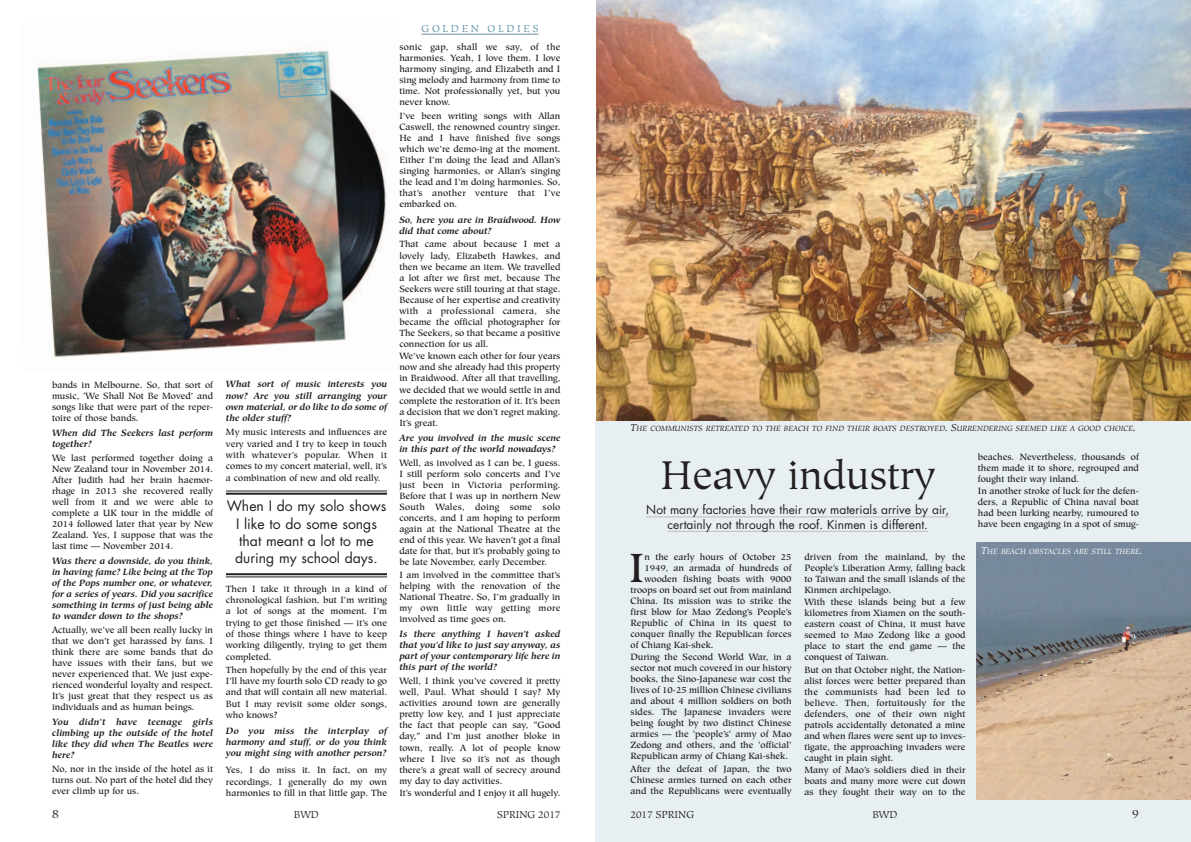
<style>
.page{position:relative;width:1191px;height:842px;background:#fff}
.page>*{position:absolute;margin:0;border:0;box-sizing:border-box;transform-origin:0 0}
.t1{font:500 40.6px "Hiroshige";color:#231f20}
.t2{font:40px "Hiroshige";color:#231f20}
.t3{font:14px/17.2px "Futura";color:#231f20;text-align:center}
.t4{font:12px/14.4px "Futura";color:#231f20;text-align:center}
.t5{font:12px "Hiroshige";color:#231f20}
.t6{font:10px "Hiroshige";color:#231f20}
.t7{font:10px "Hiroshige";letter-spacing:.28em;color:#5f8fa4}
.t8{font:500 9px/11px "Hiroshige";color:#231f20;text-align:justify}
.t9{font:italic 700 9px/11px "Hiroshige";color:#231f20;text-align:justify}
.t10{font:italic 7.5px "Hiroshige";color:#231f20}
.t11{font:italic 7.5px "Hiroshige";color:#fff}
.s1{font-size:10px}
</style>
<div class="page">
<div style="left:595px;top:0;width:596px;height:842px;background:#e7eff3"></div>
<hr style="left:421px;top:34px;width:117px;height:1px;background:#5f8fa4">
<hr style="left:226px;top:491px;width:161px;height:1px;background:#231f20">
<hr style="left:226px;top:493px;width:161px;height:2px;background:#231f20">
<hr style="left:226px;top:573px;width:161px;height:2px;background:#231f20">
<hr style="left:226px;top:576px;width:161px;height:1px;background:#231f20">
<img style="left:37px;top:50px;width:351px;height:308px">
<img style="left:596px;top:0;width:595px;height:421px">
<hr style="left:646px;top:516px;width:303px;height:1px;background:#bcbdc0">
<hr style="left:667px;top:531px;width:261px;height:1px;background:#bcbdc0">
<img style="left:976px;top:543px;width:215px;height:256px">
<p class="t8" style="left:52px;top:380px;width:162px">bands in Melbourne. So, that sort of music, ‘We Shall Not Be Moved’ and songs like that were part of the reper&shy;toire of those bands.</p>
<p class="t9" style="left:52px;top:428px;width:162px">When did The Seekers last perform together?</p>
<p class="t8" style="left:52px;top:453px;width:162px">We last performed together doing a New Zealand tour in November 2014.<br>After Judith had her brain haemor&shy;rhage in 2013 she recovered really well from it and we were able to complete a UK tour in the middle of 2014 followed later that year by New Zealand. Yes, I suppose that was the last time — November 2014.</p>
<p class="t9" style="left:52px;top:556px;width:162px">Was there a downside, do you think, in having fame? Like being at the Top of the Pops number one, or whatever, for a series of years. Did you sacrifice something in terms of just being able to wander down to the shops?</p>
<p class="t8" style="left:52px;top:625px;width:163px">Actually, we’ve all been really lucky in that we don’t get harassed by fans. I think there are some bands that do have issues with their fans, but we never experienced that. We just expe&shy;rienced wonderful loyalty and respect.<br>It’s just great that they respect us as individuals and as human beings.</p>
<p class="t9" style="left:52px;top:717px;width:162px">You didn’t have teenage girls climbing up the outside of the hotel like they did when The Beatles were here?</p>
<p class="t8" style="left:52px;top:764px;width:162px">No, nor in the inside of the hotel as it turns out. No part of the hotel did they ever climb up for us.</p>
<p class="t9" style="left:226px;top:379px;width:162px;line-height:11.4px">What sort of music interests you now? Are you still arranging your own material, or do like to do some of the older stuff?</p>
<p class="t8" style="left:226px;top:427px;width:162px;line-height:11.4px">My music interests and influences are very varied and I try to keep in touch with whatever’s popular. When it comes to my concert material, well, it’s a combination of new and old really.</p>
<h3 class="t3" style="left:227px;top:499px;width:161px">When I do my solo shows<br>I like to do some songs that meant a lot to me during my school days.</h3>
<p class="t8" style="left:226px;top:584px;width:163px;line-height:11.4px">Then I take it through in a kind of chronological fashion, but I’m writing a lot of songs at the moment. I’m trying to get those finished — it’s one of those things where I have to keep working diligently, trying to get them completed.</p>
<p class="t8" style="left:226px;top:665px;width:162px;line-height:11.4px">Then hopefully by the end of this year I’ll have my fourth solo CD ready to go and that will contain all new material.<br>But I may revisit some older songs, who knows?</p>
<p class="t9" style="left:226px;top:726px;width:162px;line-height:11.4px">Do you miss the interplay of harmony and stuff, or do you think you might sing with another person?</p>
<p class="t8" style="left:226px;top:765px;width:162px;line-height:11.4px">Yes, I do miss it. In fact, on my recordings, I generally do my own harmonies to fill in that little gap. The</p>
<p class="t7" style="left:421px;top:25px;width:119px">GOLDEN OLDIES</p>
<p class="t8" style="left:399px;top:42px;width:162px">sonic gap, shall we say, of the harmonies. Yeah, I love them. I love harmony singing, and Elizabeth and I sing melody and harmony from time to time. Not professionally yet, but you never know.</p>
<p class="t8" style="left:399px;top:111px;width:162px">I’ve been writing songs with Allan Caswell, the renowned country singer.<br>He and I have finished five songs which we’re demo-ing at the moment.<br>Either I’m doing the lead and Allan’s singing harmonies, or Allan’s singing the lead and I’m doing harmonies. So, that’s another venture that I’ve embarked on.</p>
<p class="t9" style="left:399px;top:215px;width:162px">So, here you are in Braidwood. How did that come about?</p>
<p class="t8" style="left:399px;top:240px;width:162px">That came about because I met a lovely lady, Elizabeth Hawkes, and then we became an item. We travelled a lot after we first met, because The Seekers were still touring at that stage.<br>Because of her expertise and creativity with a professional camera, she became the official photographer for The Seekers, so that became a positive connection for us all.</p>
<p class="t8" style="left:399px;top:352px;width:162px">We’ve known each other for four years now and she already had this property in Braidwood. After all that travelling, we decided that we would settle in and complete the restoration of it. It’s been a decision that we don’t regret making.<br>It’s great.</p>
<p class="t9" style="left:399px;top:433px;width:162px">Are you involved in the music scene in this part of the world nowadays?</p>
<p class="t8" style="left:399px;top:458px;width:162px">Well, as involved as I can be, I guess.<br>I still perform solo concerts and I’ve just been in Victoria performing.<br>Before that I was up in northern New South Wales, doing some solo concerts, and I am hoping to perform again at the National Theatre at the end of this year. We haven’t got a final date for that, but it’s probably going to be late November, early December.</p>
<p class="t8" style="left:399px;top:570px;width:162px">I am involved in the committee that’s helping with the renovation of the National Theatre. So, I’m gradually in my own little way getting more involved as time goes on.</p>
<p class="t9" style="left:399px;top:629px;width:162px">Is there anything I haven’t asked that you’d like to just say anyway, as part of your contemporary life here in this part of the world?</p>
<p class="t8" style="left:399px;top:676px;width:162px">Well, I think you’ve covered it pretty well, Paul. What should I say? My activities around town are generally pretty low key, and I just appreciate the fact that people can say, “Good day,” and I’m just another bloke in town, really. A lot of people know where I live so it’s not as though there’s a great wall of secrecy around my day to day activities.</p>
<p class="t8" style="left:399px;top:788px;width:162px">It’s wonderful and I enjoy it all hugely.</p>
<h3 class="t5" style="left:52px;top:809px;width:8px">8</h3>
<p class="t6" style="left:294px;top:810px;width:26px">BWD</p>
<p class="t6" style="left:497px;top:810px;width:65px">SPRING 2017</p>
<p class="t10" style="left:630px;top:425px;width:507px"><span class="s1">T</span>HE COMMUNISTS RETREATED TO THE BEACH TO FIND THEIR BOATS DESTROYED<span class="s1">. S</span>URRENDERING SEEMED LIKE A GOOD CHOICE<span class="s1">.</span></p>
<h2 class="t2" style="left:660px;top:458px;width:277px">Heavy industry</h2>
<h3 class="t4" style="left:646px;top:504px;width:304px">Not many factories have their raw materials arrive by air, certainly not through the roof. Kinmen is different.</h3>
<h1 class="t1" style="left:629px;top:551px;width:17px">I</h1>
<p class="t8" style="left:644px;top:552px;width:148px">n the early hours of October 25</p>
<p class="t8" style="left:644px;top:563px;width:148px">1949, an armada of hundreds of</p>
<p class="t8" style="left:644px;top:574px;width:148px">wooden fishing boats with 9000</p>
<p class="t8" style="left:630px;top:585px;width:162px">troops on board set out from mainland</p>
<p class="t8" style="left:630px;top:596px;width:162px">China. Its mission was to strike the</p>
<p class="t8" style="left:630px;top:607px;width:162px">first blow for Mao Zedong’s People’s</p>
<p class="t8" style="left:630px;top:618px;width:162px">Republic of China in its quest to</p>
<p class="t8" style="left:630px;top:629px;width:162px">conquer finally the Republican forces</p>
<p class="t8" style="left:630px;top:640px;width:85px">of Chiang Kai-shek.</p>
<p class="t8" style="left:630px;top:652px;width:162px">During the Second World War, in a sector not much covered in our history books, the Sino-Japanese war cost the lives of 10-25 million Chinese civilians and about 4 million soldiers on both sides. The Japanese invaders were being fought by two distinct Chinese armies — the ‘people’s’ army of Mao Zedong and others, and the ‘official’ Republican army of Chiang Kai-shek.</p>
<p class="t8" style="left:630px;top:764px;width:162px">After the defeat of Japan, the two Chinese armies turned on each other and the Republicans were eventually</p>
<p class="t8" style="left:804px;top:552px;width:162px">driven from the mainland, by the People’s Liberation Army, falling back to Taiwan and the small islands of the Kinmen archipelago.</p>
<p class="t8" style="left:804px;top:597px;width:162px">With these islands being but a few kilometres from Xiamen on the south&shy;eastern coast of China, it must have seemed to Mao Zedong like a good place to start the end game — the conquest of Taiwan.</p>
<p class="t8" style="left:804px;top:665px;width:162px">But on that October night, the Nation&shy;alist forces were better prepared than the communists had been led to believe. Then, fortuitously for the defenders, one of their own night patrols accidentally detonated a mine and when flares were sent up to inves&shy;tigate, the approaching invaders were caught in plain sight.</p>
<p class="t8" style="left:804px;top:765px;width:162px">Many of Mao’s soldiers died in their boats and many more were cut down as they fought their way on to the</p>
<p class="t8" style="left:978px;top:452px;width:162px">beaches. Nevertheless, thousands of them made it to shore, regrouped and fought their way inland.</p>
<p class="t8" style="left:978px;top:486px;width:162px">In another stroke of luck for the defen&shy;ders, a Republic of China naval boat had been lurking nearby, rumoured to have been engaging in a spot of smug-</p>
<p class="t11" style="left:981px;top:548px;width:163px"><span class="s1">T</span>HE BEACH OBSTACLES ARE STILL THERE<span class="s1">.</span></p>
<p class="t6" style="left:630px;top:810px;width:65px">2017 SPRING</p>
<p class="t6" style="left:872px;top:810px;width:26px">BWD</p>
<h3 class="t5" style="left:1132px;top:809px;width:8px">9</h3>
</div>
